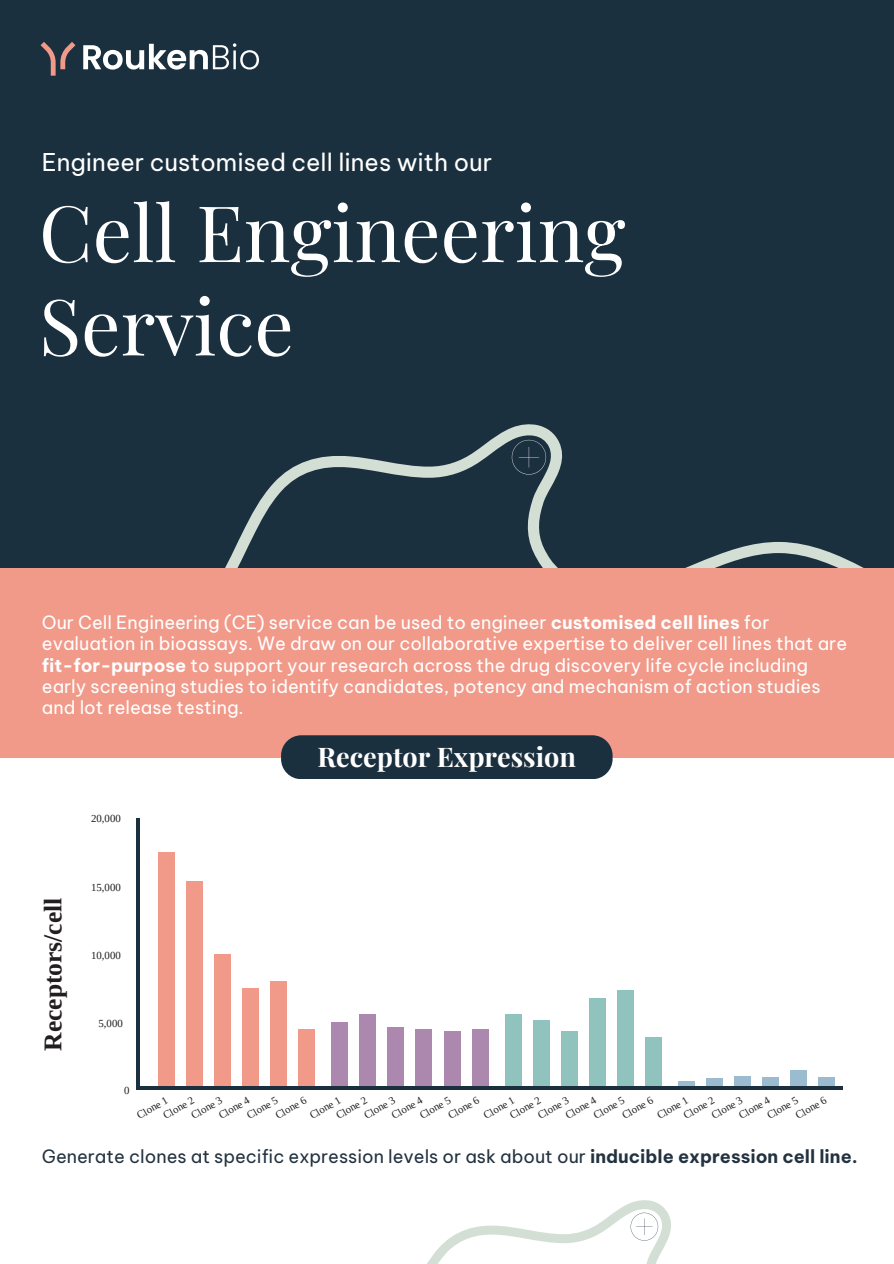
<style>
.page{position:relative;width:894px;height:1264px;background:#fff}
.page>*{position:absolute;margin:0;border:0;box-sizing:border-box;transform-origin:0 0}
.t1{font:78px/93.3px "Playfair Display";color:#fff}
.t2{font:700 27px "Playfair Display";color:#fff}
.t3{font:700 25.5px "Liberation Serif";color:#231f20}
.t4{font:24px "Be Vietnam Pro";color:#fff}
.t5{font:18px/21.3px "Be Vietnam Pro";color:#fff}
.t6{font:18px "Be Vietnam Pro";color:#233240}
.t7{font:10.8px "Liberation Serif";color:#231f20}
.s1{font-weight:700}
</style>
<div class="page">
<div style="left:0;top:0;width:893px;height:568px;background:#1b303f"></div>
<svg style="left:225px;top:424px;width:639px;height:144px"></svg>
<svg style="left:511px;top:440px;width:35px;height:34px"></svg>
<div style="left:0;top:568px;width:893px;height:189px;background:#f19a8a"></div>
<div style="left:281px;top:735px;width:331px;height:44px;background:#1b303f;border-radius:20px"></div>
<svg style="left:41px;top:42px;width:34px;height:34px"></svg>
<svg style="left:83px;top:43px;width:176px;height:27px"></svg>
<div style="left:158px;top:852px;width:16px;height:234px;background:#f19a8a"></div>
<div style="left:186px;top:881px;width:16px;height:204px;background:#f19a8a"></div>
<div style="left:214px;top:954px;width:16px;height:131px;background:#f19a8a"></div>
<div style="left:242px;top:988px;width:16px;height:97px;background:#f19a8a"></div>
<div style="left:270px;top:981px;width:16px;height:104px;background:#f19a8a"></div>
<div style="left:298px;top:1029px;width:16px;height:57px;background:#f19a8a"></div>
<div style="left:331px;top:1022px;width:17px;height:64px;background:#ac88ae"></div>
<div style="left:359px;top:1014px;width:17px;height:72px;background:#ac88ae"></div>
<div style="left:387px;top:1027px;width:17px;height:59px;background:#ac88ae"></div>
<div style="left:415px;top:1029px;width:17px;height:57px;background:#ac88ae"></div>
<div style="left:443px;top:1031px;width:17px;height:54px;background:#ac88ae"></div>
<div style="left:471px;top:1029px;width:17px;height:57px;background:#ac88ae"></div>
<div style="left:505px;top:1014px;width:16px;height:72px;background:#91c3be"></div>
<div style="left:533px;top:1020px;width:16px;height:65px;background:#91c3be"></div>
<div style="left:561px;top:1031px;width:16px;height:54px;background:#91c3be"></div>
<div style="left:589px;top:998px;width:16px;height:88px;background:#91c3be"></div>
<div style="left:617px;top:990px;width:16px;height:95px;background:#91c3be"></div>
<div style="left:645px;top:1037px;width:16px;height:49px;background:#91c3be"></div>
<div style="left:678px;top:1081px;width:16px;height:5px;background:#9bbcd0"></div>
<div style="left:706px;top:1078px;width:16px;height:8px;background:#9bbcd0"></div>
<div style="left:734px;top:1075px;width:16px;height:11px;background:#9bbcd0"></div>
<div style="left:762px;top:1077px;width:16px;height:8px;background:#9bbcd0"></div>
<div style="left:790px;top:1070px;width:16px;height:16px;background:#9bbcd0"></div>
<div style="left:818px;top:1077px;width:16px;height:8px;background:#9bbcd0"></div>
<hr style="left:136px;top:1086px;width:707px;height:3px;background:#1b303f">
<hr style="left:136px;top:818px;width:4px;height:271px;background:#1b303f">
<svg style="left:427px;top:1200px;width:244px;height:63px"></svg>
<p class="t4" style="left:42px;top:147px;width:451px">Engineer customised cell lines with our</p>
<p class="t1" style="left:39px;top:183px;width:588px">Cell Engineering<br>Service</p>
<h3 class="t5" style="left:42px;top:611px;width:806px">Our Cell Engineering (CE) service can be used to engineer <span class="s1">customised cell lines</span> for evaluation in bioassays. We draw on our collaborative expertise to deliver cell lines that are <span class="s1">fit-for-purpose</span> to support your research across the drug discovery life cycle including early screening studies to identify candidates, potency and mechanism of action studies and lot release testing.</h3>
<h3 class="t3" style="left:39px;top:1050px;width:155px;rotate:-90deg">Receptors/cell</h3>
<p class="t7" style="left:91px;top:812px;width:31px">20,000</p>
<p class="t7" style="left:91px;top:881px;width:31px">15,000</p>
<p class="t7" style="left:91px;top:949px;width:31px">10,000</p>
<p class="t7" style="left:98px;top:1017px;width:26px">5,000</p>
<p class="t7" style="left:124px;top:1084px;width:7px">0</p>
<p class="t2" style="left:317px;top:738px;width:260px">Receptor Expression</p>
<p class="t7" style="left:736px;top:1110px;width:35px;rotate:-30deg">Clone 4</p>
<p class="t7" style="left:389px;top:1110px;width:35px;rotate:-30deg">Clone 4</p>
<p class="t7" style="left:563px;top:1110px;width:35px;rotate:-30deg">Clone 4</p>
<p class="t7" style="left:216px;top:1110px;width:35px;rotate:-30deg">Clone 4</p>
<p class="t7" style="left:619px;top:1110px;width:35px;rotate:-30deg">Clone 6</p>
<p class="t7" style="left:654px;top:1110px;width:35px;rotate:-30deg">Clone 1</p>
<p class="t7" style="left:793px;top:1110px;width:35px;rotate:-30deg">Clone 6</p>
<p class="t7" style="left:446px;top:1110px;width:35px;rotate:-30deg">Clone 6</p>
<p class="t7" style="left:481px;top:1110px;width:35px;rotate:-30deg">Clone 1</p>
<p class="t7" style="left:273px;top:1110px;width:35px;rotate:-30deg">Clone 6</p>
<p class="t7" style="left:307px;top:1110px;width:35px;rotate:-30deg">Clone 1</p>
<p class="t7" style="left:709px;top:1110px;width:35px;rotate:-30deg">Clone 3</p>
<p class="t7" style="left:535px;top:1110px;width:35px;rotate:-30deg">Clone 3</p>
<p class="t7" style="left:189px;top:1110px;width:35px;rotate:-30deg">Clone 3</p>
<p class="t7" style="left:362px;top:1110px;width:35px;rotate:-30deg">Clone 3</p>
<p class="t7" style="left:764px;top:1110px;width:35px;rotate:-30deg">Clone 5</p>
<p class="t7" style="left:417px;top:1110px;width:35px;rotate:-30deg">Clone 5</p>
<p class="t7" style="left:591px;top:1110px;width:35px;rotate:-30deg">Clone 5</p>
<p class="t7" style="left:681px;top:1110px;width:35px;rotate:-30deg">Clone 2</p>
<p class="t7" style="left:245px;top:1110px;width:35px;rotate:-30deg">Clone 5</p>
<p class="t7" style="left:507px;top:1110px;width:35px;rotate:-30deg">Clone 2</p>
<p class="t7" style="left:161px;top:1110px;width:35px;rotate:-30deg">Clone 2</p>
<p class="t7" style="left:334px;top:1110px;width:35px;rotate:-30deg">Clone 2</p>
<p class="t7" style="left:135px;top:1110px;width:35px;rotate:-30deg">Clone 1</p>
<h1 class="t6" style="left:42px;top:1145px;width:817px">Generate clones at specific expression levels or ask about our <span class="s1">inducible expression cell line.</span></h1>
</div>
